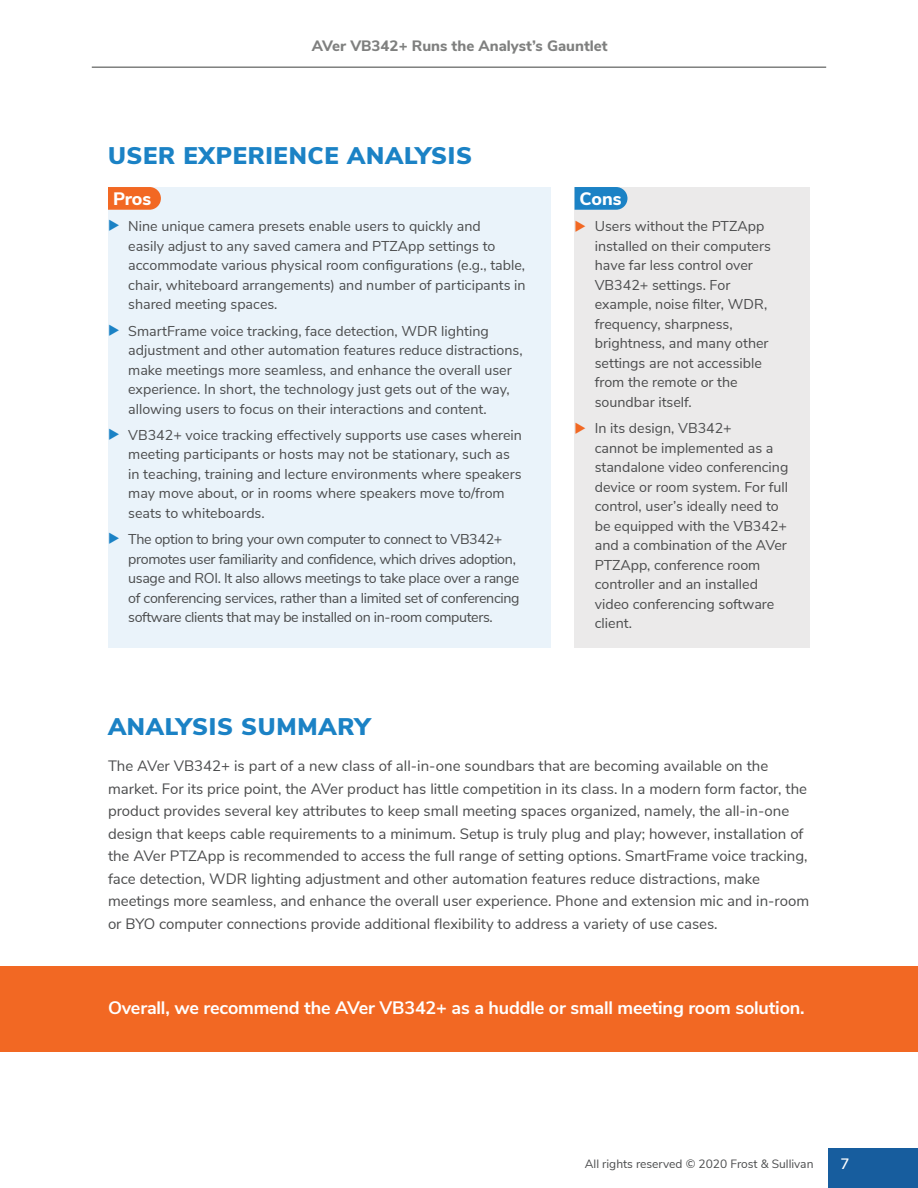
<style>
.page{position:relative;width:918px;height:1188px;background:#fff}
.page>*{position:absolute;margin:0;border:0;box-sizing:border-box;transform-origin:0 0}
.t1{font:900 24px "Nunito Sans";letter-spacing:.03em;color:#1b82c5}
.t2{font:700 18px "Nunito Sans";letter-spacing:-.01em;color:#fff}
.t3{font:800 18px "Nunito Sans";letter-spacing:-.005em;color:#fff}
.t4{font:15px/22.5px "Nunito Sans";color:#4b4c4d}
.t5{font:800 15px "Nunito Sans";color:#7f807f}
.t6{font:600 15px "Nunito Sans";color:#fff}
.t7{font:14.25px/19.5px "Nunito Sans";color:#4b4c4d}
.t8{font:14.25px/19.5px "Nunito Sans";letter-spacing:-.025em;color:#4b4c4d}
.t9{font:12px "Nunito Sans";color:#4b4c4d}
</style>
<div class="page">
<div style="left:828px;top:1148px;width:90px;height:40px;background:#175d9e"></div>
<hr style="left:92px;top:66px;width:734px;height:2px;background:#7f807f">
<div style="left:575px;top:187px;width:235px;height:461px;background:#ebeaea"></div>
<div style="left:108px;top:187px;width:443px;height:461px;background:#eaf3fa"></div>
<svg style="left:575px;top:187px;width:52px;height:23px"></svg>
<svg style="left:108px;top:187px;width:53px;height:23px"></svg>
<div style="left:0;top:966px;width:918px;height:86px;background:#f26823"></div>
<p class="t5" style="left:312px;top:35px;width:297px">AVer VB342+ Runs the Analyst’s Gauntlet</p>
<h1 class="t1" style="left:108px;top:138px;width:366px">USER EXPERIENCE ANALYSIS</h1>
<p class="t3" style="left:113px;top:186px;width:40px">Pros</p>
<p class="t7" style="left:128px;top:216px;width:399px">Nine unique camera presets enable users to quickly and<br>easily adjust to any saved camera and PTZApp settings to accommodate various physical room configurations (e.g., table, chair, whiteboard arrangements) and number of participants in shared meeting spaces.</p>
<p class="t7" style="left:128px;top:320px;width:396px">SmartFrame voice tracking, face detection, WDR lighting adjustment and other automation features reduce distractions, make meetings more seamless, and enhance the overall user experience. In short, the technology just gets out of the way, allowing users to focus on their interactions and content.</p>
<p class="t7" style="left:128px;top:424px;width:395px">VB342+ voice tracking effectively supports use cases wherein meeting participants or hosts may not be stationary, such as in teaching, training and lecture environments where speakers may move about, or in rooms where speakers move to/from seats to whiteboards.</p>
<p class="t8" style="left:128px;top:529px;width:393px">The option to bring your own computer to connect to VB342+ promotes user familiarity and confidence, which drives adoption, usage and ROI. It also allows meetings to take place over a range of conferencing services, rather than a limited set of conferencing software clients that may be installed on in-room computers.</p>
<p class="t3" style="left:580px;top:186px;width:44px">Cons</p>
<p class="t7" style="left:595px;top:216px;width:178px">Users without the PTZApp installed on their computers have far less control over<br>VB342+ settings. For example, noise filter, WDR, frequency, sharpness, brightness, and many other settings are not accessible from the remote or the soundbar itself.</p>
<p class="t7" style="left:595px;top:418px;width:195px">In its design, VB342+<br>cannot be implemented as a standalone video conferencing device or room system. For full control, user’s ideally need to be equipped with the VB342+ and a combination of the AVer<br>PTZApp, conference room controller and an installed video conferencing software client.</p>
<h1 class="t1" style="left:108px;top:709px;width:264px">ANALYSIS SUMMARY</h1>
<p class="t4" style="left:108px;top:754px;width:703px">The AVer VB342+ is part of a new class of all-in-one soundbars that are becoming available on the market. For its price point, the AVer product has little competition in its class. In a modern form factor, the product provides several key attributes to keep small meeting spaces organized, namely, the all-in-one design that keeps cable requirements to a minimum. Setup is truly plug and play; however, installation of the AVer PTZApp is recommended to access the full range of setting options. SmartFrame voice tracking, face detection, WDR lighting adjustment and other automation features reduce distractions, make meetings more seamless, and enhance the overall user experience. Phone and extension mic and in-room or BYO computer connections provide additional flexibility to address a variety of use cases.</p>
<p class="t2" style="left:108px;top:994px;width:698px">Overall, we recommend the AVer VB342+ as a huddle or small meeting room solution.</p>
<p class="t9" style="left:585px;top:1155px;width:230px">All rights reserved © 2020 Frost &amp; Sullivan</p>
<p class="t6" style="left:841px;top:1153px;width:10px">7</p>
</div>
